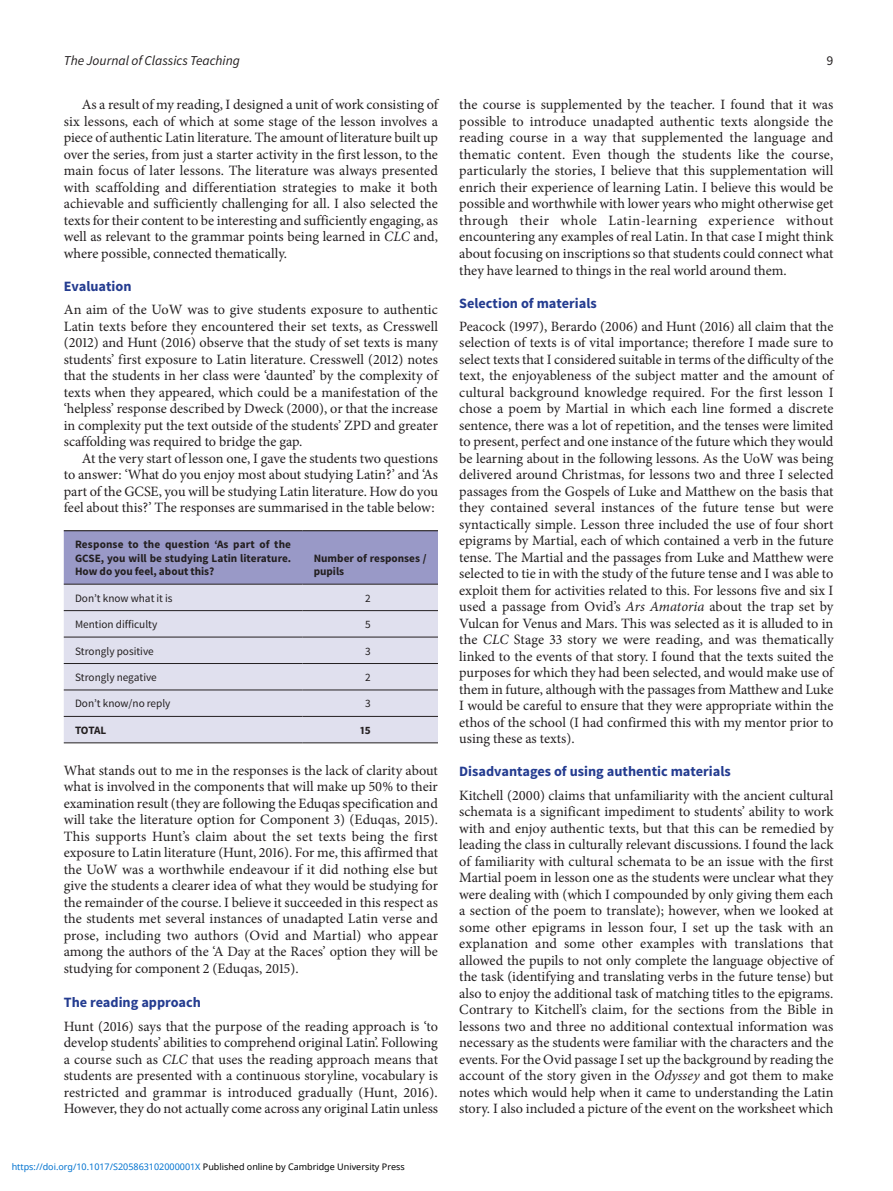
<style>
.page{position:relative;width:893px;height:1191px;background:#fff}
.page>*{position:absolute;margin:0;border:0;box-sizing:border-box;transform-origin:0 0}
.t1{font:14.25px/16.5px "Minion Pro";letter-spacing:-.005em;color:#231f20;text-align:justify}
.t2{font:700 14.25px "Source Sans Pro";color:#243c90}
.t3{font:italic 13.5px "Source Sans Pro";color:#231f20}
.t4{font:13.5px "Source Sans Pro";color:#231f20}
.t5{font:700 11.25px/13.5px "Source Sans Pro";color:#231f20;text-align:justify}
.t6{font:11.25px "Source Sans Pro";color:#231f20}
.t7{font:9px "Noto Sans";color:#0172cf}
.s1{font-style:italic}
.s2{color:#000}
</style>
<div class="page">
<div style="left:64px;top:531px;width:374px;height:53px;background:#9999c7"></div>
<div style="left:64px;top:585px;width:374px;height:157px;background:#e0e0ee"></div>
<hr style="left:64px;top:610px;width:238px;height:1px;background:#231f20">
<hr style="left:302px;top:610px;width:136px;height:1px;background:#231f20">
<hr style="left:64px;top:636px;width:238px;height:1px;background:#231f20">
<hr style="left:302px;top:636px;width:136px;height:1px;background:#231f20">
<hr style="left:64px;top:663px;width:238px;height:1px;background:#231f20">
<hr style="left:302px;top:663px;width:136px;height:1px;background:#231f20">
<hr style="left:64px;top:689px;width:238px;height:1px;background:#231f20">
<hr style="left:302px;top:689px;width:136px;height:1px;background:#231f20">
<hr style="left:64px;top:716px;width:238px;height:1px;background:#231f20">
<hr style="left:302px;top:716px;width:136px;height:1px;background:#231f20">
<hr style="left:64px;top:742px;width:238px;height:1px;background:#231f20">
<hr style="left:302px;top:742px;width:136px;height:1px;background:#231f20">
<hr style="left:64px;top:530px;width:238px;height:1px;background:#231f20">
<hr style="left:64px;top:584px;width:238px;height:1px;background:#231f20">
<hr style="left:302px;top:530px;width:136px;height:1px;background:#231f20">
<hr style="left:302px;top:584px;width:136px;height:1px;background:#231f20">
<p class="t3" style="left:64px;top:52px;width:178px">The Journal of Classics Teaching</p>
<p class="t4" style="left:826px;top:52px;width:9px">9</p>
<p class="t1" style="left:64px;top:97px;width:376px;text-indent:18px">As a result of my reading, I designed a unit of work consisting of six lessons, each of which at some stage of the lesson involves a piece of authentic Latin literature. The amount of literature built up over the series, from just a starter activity in the first lesson, to the main focus of later lessons. The literature was always presented with scaffolding and differentiation strategies to make it both achievable and sufficiently challenging for all. I also selected the texts for their content to be interesting and sufficiently engaging, as well as relevant to the grammar points being learned in <span class="s1">CLC</span> and, where possible, connected thematically.</p>
<p class="t2" style="left:64px;top:277px;width:69px">Evaluation</p>
<p class="t1" style="left:64px;top:301px;width:376px">An aim of the UoW was to give students exposure to authentic Latin texts before they encountered their set texts, as Cresswell (2012) and Hunt (2016) observe that the study of set texts is many students’ first exposure to Latin literature. Cresswell (2012) notes that the students in her class were ‘daunted’ by the complexity of texts when they appeared, which could be a manifestation of the ‘helpless’ response described by Dweck (2000), or that the increase in complexity put the text outside of the students’ ZPD and greater scaffolding was required to bridge the gap.</p>
<p class="t1" style="left:64px;top:450px;width:376px;text-indent:18px">At the very start of lesson one, I gave the students two questions to answer: ‘What do you enjoy most about studying Latin?’ and ‘As part of the GCSE, you will be studying Latin literature. How do you feel about this?’ The responses are summarised in the table below:</p>
<p class="t5" style="left:75px;top:538px;width:218px">Response to the question ‘As part of the GCSE, you will be studying Latin literature.<br>How do you feel, about this?</p>
<p class="t1" style="left:459px;top:97px;width:376px">the course is supplemented by the teacher. I found that it was possible to introduce unadapted authentic texts alongside the reading course in a way that supplemented the language and thematic content. Even though the students like the course, particularly the stories, I believe that this supplementation will enrich their experience of learning Latin. I believe this would be possible and worthwhile with lower years who might otherwise get through their whole Latin-learning experience without encountering any examples of real Latin. In that case I might think about focusing on inscriptions so that students could connect what they have learned to things in the real world around them.</p>
<p class="t2" style="left:459px;top:294px;width:139px">Selection of materials</p>
<p class="t1" style="left:459px;top:318px;width:376px">Peacock (1997), Berardo (2006) and Hunt (2016) all claim that the selection of texts is of vital importance; therefore I made sure to select texts that I considered suitable in terms of the difficulty of the text, the enjoyableness of the subject matter and the amount of cultural background knowledge required. For the first lesson I chose a poem by Martial in which each line formed a discrete sentence, there was a lot of repetition, and the tenses were limited to present, perfect and one instance of the future which they would be learning about in the following lessons. As the UoW was being delivered around Christmas, for lessons two and three I selected passages from the Gospels of Luke and Matthew on the basis that they contained several instances of the future tense but were syntactically simple. Lesson three included the use of four short epigrams by Martial, each of which contained a verb in the future tense. The Martial and the passages from Luke and Matthew were selected to tie in with the study of the future tense and I was able to exploit them for activities related to this. For lessons five and six I used a passage from Ovid’s <span class="s1">Ars Amatoria</span> about the trap set by Vulcan for Venus and Mars. This was selected as it is alluded to in the <span class="s1">CLC</span> Stage 33 story we were reading, and was thematically linked to the events of that story. I found that the texts suited the purposes for which they had been selected, and would make use of them in future, although with the passages from Matthew and Luke I would be careful to ensure that they were appropriate within the ethos of the school (I had confirmed this with my mentor prior to using these as texts).</p>
<p class="t2" style="left:459px;top:762px;width:273px">Disadvantages of using authentic materials</p>
<p class="t1" style="left:459px;top:787px;width:376px">Kitchell (2000) claims that unfamiliarity with the ancient cultural schemata is a significant impediment to students’ ability to work with and enjoy authentic texts, but that this can be remedied by leading the class in culturally relevant discussions. I found the lack of familiarity with cultural schemata to be an issue with the first Martial poem in lesson one as the students were unclear what they were dealing with (which I compounded by only giving them each a section of the poem to translate); however, when we looked at some other epigrams in lesson four, I set up the task with an explanation and some other examples with translations that allowed the pupils to not only complete the language objective of the task (identifying and translating verbs in the future tense) but also to enjoy the additional task of matching titles to the epigrams.<br>Contrary to Kitchell’s claim, for the sections from the Bible in lessons two and three no additional contextual information was necessary as the students were familiar with the characters and the events. For the Ovid passage I set up the background by reading the account of the story given in the <span class="s1">Odyssey</span> and got them to make notes which would help when it came to understanding the Latin story. I also included a picture of the event on the worksheet which</p>
<p class="t5" style="left:314px;top:551px;width:115px">Number of responses / pupils</p>
<p class="t6" style="left:75px;top:591px;width:99px">Don’t know what it is</p>
<p class="t6" style="left:365px;top:591px;width:7px">2</p>
<p class="t6" style="left:75px;top:617px;width:84px">Mention difficulty</p>
<p class="t6" style="left:365px;top:617px;width:7px">5</p>
<p class="t6" style="left:75px;top:644px;width:80px">Strongly positive</p>
<p class="t6" style="left:365px;top:644px;width:7px">3</p>
<p class="t6" style="left:75px;top:670px;width:83px">Strongly negative</p>
<p class="t6" style="left:365px;top:670px;width:7px">2</p>
<p class="t6" style="left:75px;top:696px;width:97px">Don’t know/no reply</p>
<p class="t6" style="left:365px;top:696px;width:7px">3</p>
<p class="t5" style="left:75px;top:724px;width:33px">TOTAL</p>
<p class="t5" style="left:360px;top:724px;width:12px">15</p>
<p class="t1" style="left:64px;top:762px;width:376px">What stands out to me in the responses is the lack of clarity about what is involved in the components that will make up 50% to their examination result (they are following the Eduqas specification and will take the literature option for Component 3) (Eduqas, 2015).<br>This supports Hunt’s claim about the set texts being the first exposure to Latin literature (Hunt, 2016). For me, this affirmed that the UoW was a worthwhile endeavour if it did nothing else but give the students a clearer idea of what they would be studying for the remainder of the course. I believe it succeeded in this respect as the students met several instances of unadapted Latin verse and prose, including two authors (Ovid and Martial) who appear among the authors of the ‘A Day at the Races’ option they will be studying for component 2 (Eduqas, 2015).</p>
<p class="t2" style="left:64px;top:993px;width:139px">The reading approach</p>
<p class="t1" style="left:64px;top:1018px;width:376px">Hunt (2016) says that the purpose of the reading approach is ‘to develop students’ abilities to comprehend original Latin’. Following a course such as <span class="s1">CLC</span> that uses the reading approach means that students are presented with a continuous storyline, vocabulary is restricted and grammar is introduced gradually (Hunt, 2016).<br>However, they do not actually come across any original Latin unless</p>
<p class="t7" style="left:12px;top:1160px;width:395px">https://doi.org/10.1017/S205863102000001X <span class="s2">Published online by Cambridge University Press</span></p>
</div>
